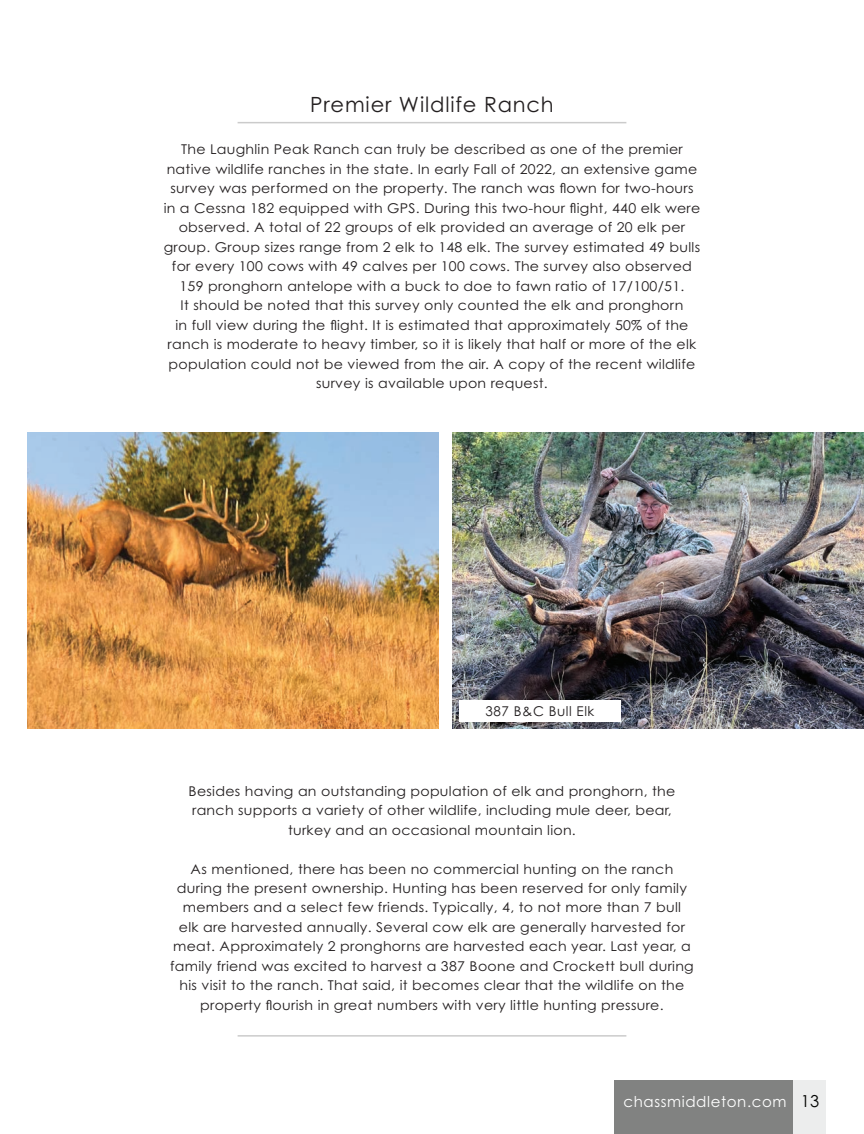
<style>
.page{position:relative;width:864px;height:1134px;background:#fff}
.page>*{position:absolute;margin:0;border:0;box-sizing:border-box;transform-origin:0 0}
.t1{font:21px "Century Gothic Pro";letter-spacing:.04em;color:#231f20}
.t2{font:15px "Century Gothic Pro";letter-spacing:.04em;color:#fff}
.t3{font:13.5px/19.5px "Century Gothic Pro";letter-spacing:.02em;color:#231f20;text-align:center;scale:1.05 1}
.t4{font:13.5px "Century Gothic Pro";letter-spacing:.04em;color:#231f20}
.s1{font-size:16.5px;color:#040503}
</style>
<div class="page">
<hr style="left:238px;top:1035px;width:388px;height:2px;background:#cbcbcb">
<hr style="left:238px;top:122px;width:388px;height:1px;background:#cbcbcb">
<img style="left:452px;top:432px;width:412px;height:297px">
<img style="left:27px;top:432px;width:412px;height:297px">
<div style="left:459px;top:701px;width:162px;height:21px;background:#fff"></div>
<div style="left:614px;top:1080px;width:196px;height:54px;background:#818281"></div>
<div style="left:794px;top:1080px;width:32px;height:54px;background:#eceded"></div>
<h1 class="t1" style="left:310px;top:91px;width:245px">Premier Wildlife Ranch</h1>
<p class="t3" style="left:164px;top:139px;width:513px">The Laughlin Peak Ranch can truly be described as one of the premier native wildlife ranches in the state. In early Fall of 2022, an extensive game survey was performed on the property. The ranch was flown for two-hours in a Cessna 182 equipped with GPS. During this two-hour flight, 440 elk were observed. A total of 22 groups of elk provided an average of 20 elk per group. Group sizes range from 2 elk to 148 elk. The survey estimated 49 bulls for every 100 cows with 49 calves per 100 cows. The survey also observed 159 pronghorn antelope with a buck to doe to fawn ratio of 17/100/51.<br>It should be noted that this survey only counted the elk and pronghorn<br>in full view during the flight. It is estimated that approximately 50% of the ranch is moderate to heavy timber, so it is likely that half or more of the elk population could not be viewed from the air. A copy of the recent wildlife survey is available upon request.</p>
<p class="t4" style="left:486px;top:703px;width:110px">387 B&amp;C Bull Elk</p>
<p class="t3" style="left:189px;top:781px;width:465px">Besides having an outstanding population of elk and pronghorn, the ranch supports a variety of other wildlife, including mule deer, bear, turkey and an occasional mountain lion.</p>
<p class="t3" style="left:170px;top:859px;width:500px">As mentioned, there has been no commercial hunting on the ranch during the present ownership. Hunting has been reserved for only family members and a select few friends. Typically, 4, to not more than 7 bull<br>elk are harvested annually. Several cow elk are generally harvested for meat. Approximately 2 pronghorns are harvested each year. Last year, a family friend was excited to harvest a 387 Boone and Crockett bull during his visit to the ranch. That said, it becomes clear that the wildlife on the property flourish in great numbers with very little hunting pressure.</p>
<p class="t2" style="left:623px;top:1092px;width:197px">chassmiddleton.com <span class="s1">13</span></p>
</div>
